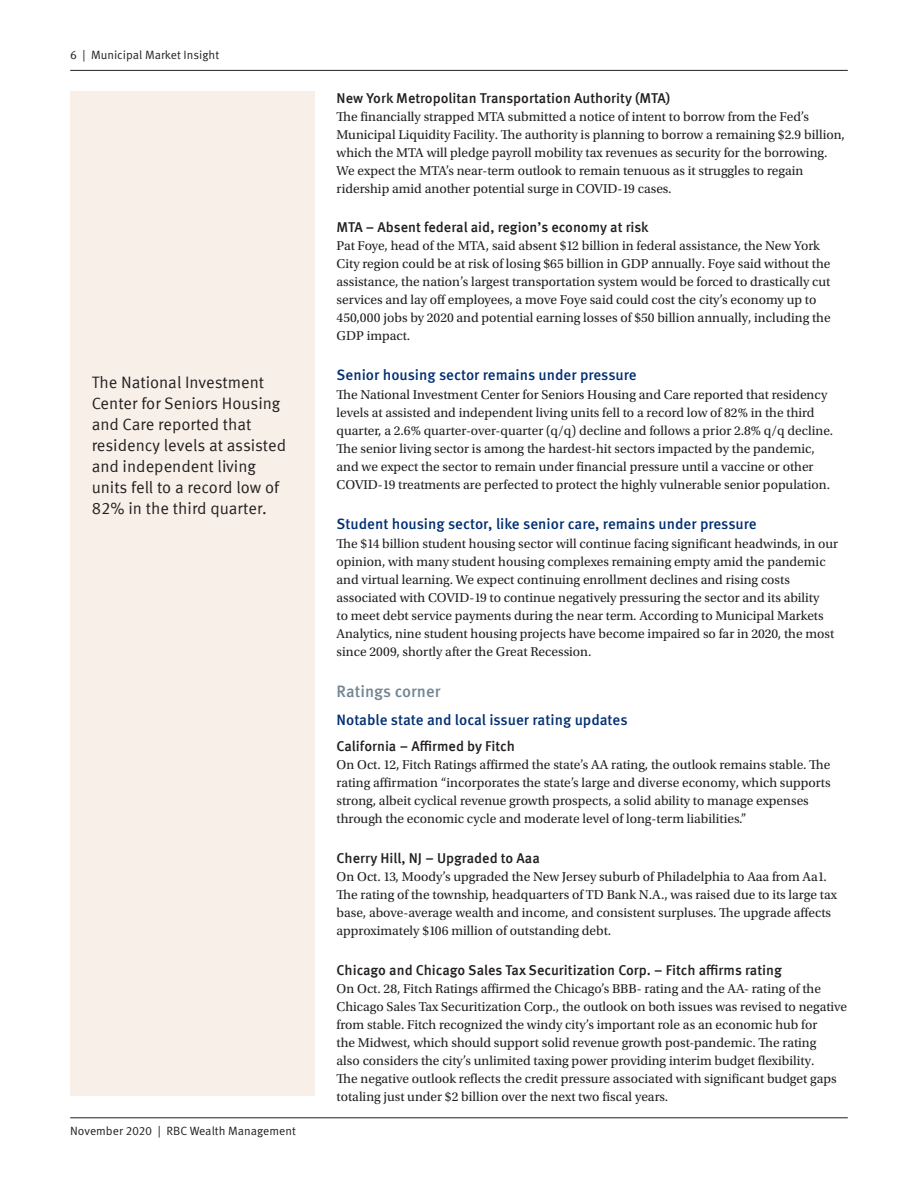
<style>
.page{position:relative;width:918px;height:1188px;background:#fff}
.page>*{position:absolute;margin:0;border:0;box-sizing:border-box;transform-origin:0 0}
.Callout_Text{font:16.5px/21px "Meta Offc Norm";color:#231f20}
.Text_Headline{font:500 16.5px "Meta OT";color:#748593}
.Text_Subhead_-_level{font:500 15px "Meta OT";color:#002f73}
.Text_Subhead_-_level-2{font:500 14.25px "Meta Offc";color:#231f20}
.Body_copy{font:13.5px/18px "Utopia Std";color:#231f20}
.t1{font:12px "Meta OT Norm";color:#231f20}
</style>
<div class="page">
<hr style="left:70px;top:1118px;width:778px;height:1px;background:#231f20">
<hr style="left:70px;top:70px;width:778px;height:1px;background:#231f20">
<div style="left:70px;top:92px;width:245px;height:1004px;background:#f8f0e8"></div>
<p class="t1" style="left:70px;top:48px;width:150px">6 | Municipal Market Insight</p>
<p class="Callout_Text" style="left:92px;top:373px;width:196px">The National Investment<br>Center for Seniors Housing and Care reported that residency levels at assisted and independent living units fell to a record low of<br>82% in the third quarter.</p>
<p class="t1" style="left:70px;top:1123px;width:227px">November 2020 | RBC Wealth Management</p>
<p class="Text_Subhead_-_level-2" style="left:337px;top:89px;width:335px">New York Metropolitan Transportation Authority (MTA)</p>
<p class="Body_copy" style="left:337px;top:108px;width:510px">The financially strapped MTA submitted a notice of intent to borrow from the Fed’s Municipal Liquidity Facility. The authority is planning to borrow a remaining $2.9 billion, which the MTA will pledge payroll mobility tax revenues as security for the borrowing.<br>We expect the MTA’s near-term outlook to remain tenuous as it struggles to regain ridership amid another potential surge in COVID-19 cases.</p>
<p class="Text_Subhead_-_level-2" style="left:337px;top:219px;width:314px">MTA – Absent federal aid, region’s economy at risk</p>
<p class="Body_copy" style="left:337px;top:237px;width:496px">Pat Foye, head of the MTA, said absent $12 billion in federal assistance, the New York City region could be at risk of losing $65 billion in GDP annually. Foye said without the assistance, the nation’s largest transportation system would be forced to drastically cut services and lay off employees, a move Foye said could cost the city’s economy up to 450,000 jobs by 2020 and potential earning losses of $50 billion annually, including the GDP impact.</p>
<p class="Text_Subhead_-_level" style="left:337px;top:366px;width:301px">Senior housing sector remains under pressure</p>
<p class="Body_copy" style="left:337px;top:386px;width:498px">The National Investment Center for Seniors Housing and Care reported that residency levels at assisted and independent living units fell to a record low of 82% in the third quarter, a 2.6% quarter-over-quarter (q/q) decline and follows a prior 2.8% q/q decline.<br>The senior living sector is among the hardest-hit sectors impacted by the pandemic, and we expect the sector to remain under financial pressure until a vaccine or other COVID-19 treatments are perfected to protect the highly vulnerable senior population.</p>
<p class="Text_Subhead_-_level" style="left:337px;top:514px;width:422px">Student housing sector, like senior care, remains under pressure</p>
<p class="Body_copy" style="left:337px;top:535px;width:503px">The $14 billion student housing sector will continue facing significant headwinds, in our opinion, with many student housing complexes remaining empty amid the pandemic and virtual learning. We expect continuing enrollment declines and rising costs associated with COVID-19 to continue negatively pressuring the sector and its ability<br>to meet debt service payments during the near term. According to Municipal Markets Analytics, nine student housing projects have become impaired so far in 2020, the most since 2009, shortly after the Great Recession.</p>
<p class="Text_Headline" style="left:337px;top:681px;width:105px">Ratings corner</p>
<p class="Text_Subhead_-_level" style="left:337px;top:710px;width:292px">Notable state and local issuer rating updates</p>
<p class="Text_Subhead_-_level-2" style="left:337px;top:738px;width:180px">California – Affirmed by Fitch</p>
<p class="Body_copy" style="left:337px;top:756px;width:496px">On Oct. 12, Fitch Ratings affirmed the state’s AA rating, the outlook remains stable. The rating affirmation “incorporates the state’s large and diverse economy, which supports strong, albeit cyclical revenue growth prospects, a solid ability to manage expenses through the economic cycle and moderate level of long-term liabilities.”</p>
<p class="Text_Subhead_-_level-2" style="left:337px;top:850px;width:205px">Cherry Hill, NJ – Upgraded to Aaa</p>
<p class="Body_copy" style="left:337px;top:868px;width:502px">On Oct. 13, Moody’s upgraded the New Jersey suburb of Philadelphia to Aaa from Aa1.<br>The rating of the township, headquarters of TD Bank N.A., was raised due to its large tax base, above-average wealth and income, and consistent surpluses. The upgrade affects approximately $106 million of outstanding debt.</p>
<p class="Text_Subhead_-_level-2" style="left:337px;top:962px;width:447px">Chicago and Chicago Sales Tax Securitization Corp. – Fitch affirms rating</p>
<p class="Body_copy" style="left:337px;top:980px;width:512px">On Oct. 28, Fitch Ratings affirmed the Chicago’s BBB- rating and the AA- rating of the Chicago Sales Tax Securitization Corp., the outlook on both issues was revised to negative from stable. Fitch recognized the windy city’s important role as an economic hub for<br>the Midwest, which should support solid revenue growth post-pandemic. The rating<br>also considers the city’s unlimited taxing power providing interim budget flexibility.<br>The negative outlook reflects the credit pressure associated with significant budget gaps totaling just under $2 billion over the next two fiscal years.</p>
</div>
